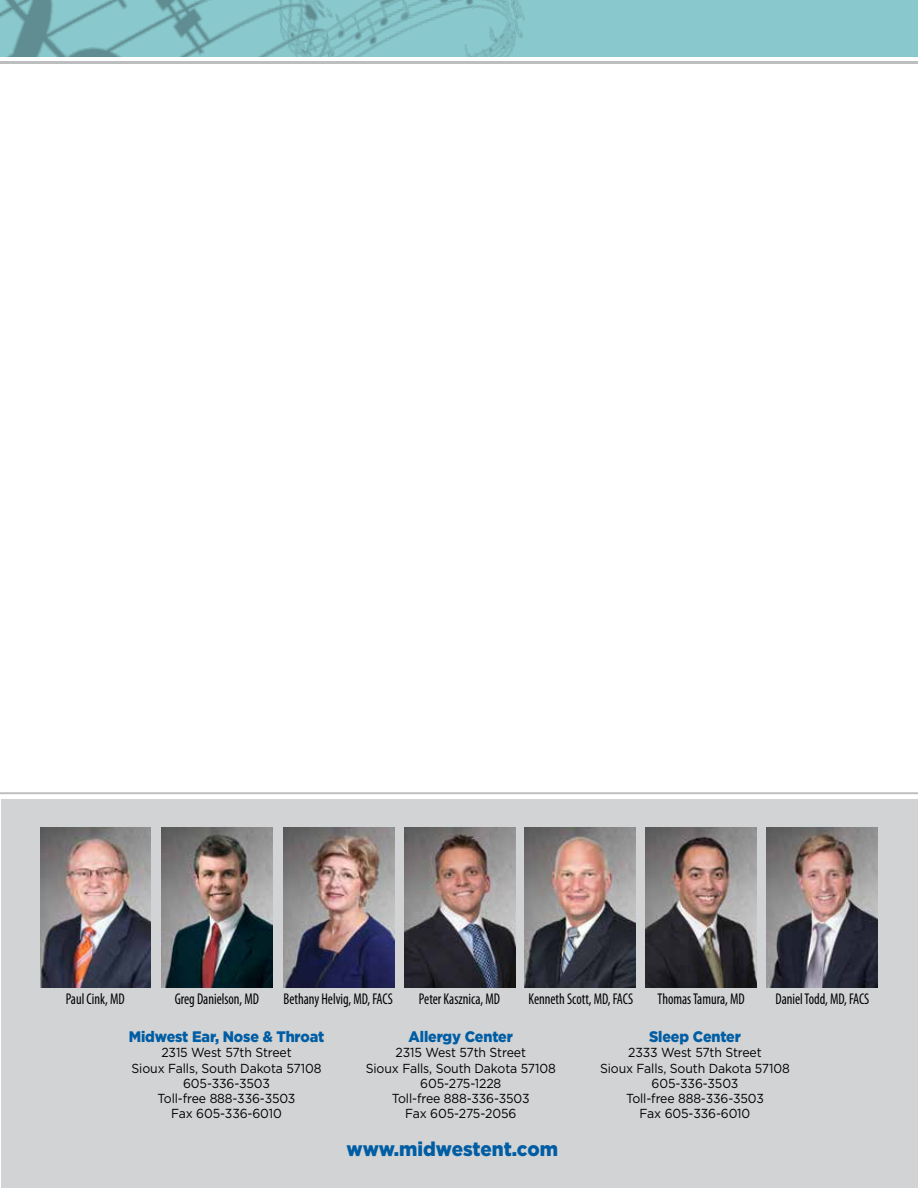
<style>
.page{position:relative;width:918px;height:1188px;background:#fff}
.page>*{position:absolute;margin:0;border:0;box-sizing:border-box;transform-origin:0 0}
.t1{font:900 19.8px "Gotham";color:#005da4;scale:.95 1}
.t2{font:condensed 15.6px "Myriad Pro";color:#000;scale:.9 1}
.t3{font:900 15.3px "Gotham";letter-spacing:-.01em;color:#005da4;scale:.94 1}
.t4{font:13.05px/15.3px "Gotham";letter-spacing:-.01em;color:#000;text-align:center;scale:.94 1}
</style>
<div class="page">
<hr style="left:0;top:61px;width:918px;height:3px;background:#bcbec0">
<div style="left:0;top:0;width:918px;height:56px;background:#89c9ce"></div>
<img style="left:0;top:0;width:525px;height:56px">
<div style="left:2px;top:799px;width:916px;height:389px;background:#d1d3d4"></div>
<hr style="left:0;top:792px;width:918px;height:2px;background:#bcbec0">
<img style="left:40px;top:827px;width:111px;height:160px">
<img style="left:283px;top:827px;width:111px;height:160px">
<img style="left:404px;top:827px;width:111px;height:160px">
<img style="left:525px;top:827px;width:110px;height:160px">
<img style="left:646px;top:827px;width:110px;height:160px">
<img style="left:767px;top:827px;width:110px;height:160px">
<img style="left:161px;top:827px;width:111px;height:160px">
<p class="t2" style="left:66px;top:989px;width:67px">Paul Cink, MD</p>
<p class="t2" style="left:175px;top:989px;width:95px">Greg Danielson, MD</p>
<p class="t2" style="left:283px;top:989px;width:123px">Bethany Helvig, MD, FACS</p>
<p class="t2" style="left:419px;top:989px;width:92px">Peter Kasznica, MD</p>
<p class="t2" style="left:529px;top:989px;width:118px">Kenneth Scott, MD, FACS</p>
<p class="t2" style="left:658px;top:989px;width:98px">Thomas Tamura, MD</p>
<p class="t2" style="left:775px;top:989px;width:106px">Daniel Todd, MD, FACS</p>
<p class="t3" style="left:129px;top:1026px;width:209px">Midwest Ear, Nose &amp; Throat</p>
<p class="t4" style="left:132px;top:1045px;width:204px">2315 West 57th Street<br>Sioux Falls, South Dakota 57108<br>605-336-3503<br>Toll-free 888-336-3503<br>Fax 605-336-6010</p>
<p class="t3" style="left:409px;top:1026px;width:112px">Allergy Center</p>
<p class="t4" style="left:366px;top:1045px;width:204px">2315 West 57th Street<br>Sioux Falls, South Dakota 57108<br>605-275-1228<br>Toll-free 888-336-3503<br>Fax 605-275-2056</p>
<h1 class="t1" style="left:347px;top:1135px;width:224px">www.midwestent.com</h1>
<p class="t3" style="left:649px;top:1026px;width:99px">Sleep Center</p>
<p class="t4" style="left:600px;top:1045px;width:204px">2333 West 57th Street<br>Sioux Falls, South Dakota 57108<br>605-336-3503<br>Toll-free 888-336-3503<br>Fax 605-336-6010</p>
</div>
